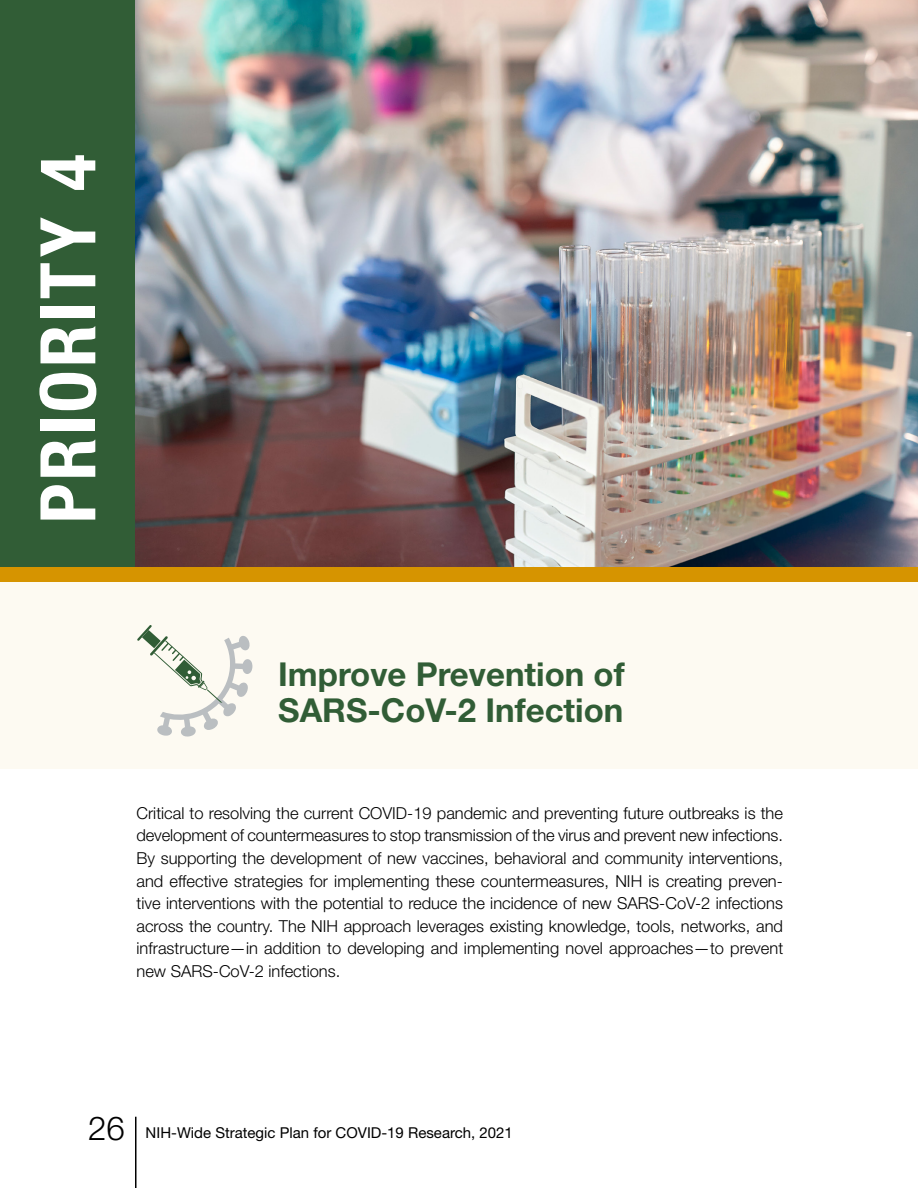
<style>
.page{position:relative;width:918px;height:1188px;background:#fff}
.page>*{position:absolute;margin:0;border:0;box-sizing:border-box;transform-origin:0 0}
.t1{font:700 condensed 76.8px "Helvetica Neue LT Std";letter-spacing:.035em;color:#fff}
.t2{font:700 33px/36px "Helvetica Neue LT Std";color:#315d36}
.t3{font:300 16.5px/22.5px "Helvetica Neue LT Std";color:#000;text-align:justify}
.t4{font:15px "Helvetica Neue LT Std";color:#000}
.s1{font-weight:300;font-size:33px}
</style>
<div class="page">
<hr style="left:135px;top:1117px;width:1px;height:71px;background:#000">
<div style="left:0;top:572px;width:918px;height:197px;background:#fdfaf2"></div>
<img style="left:135px;top:0;width:783px;height:567px">
<div style="left:0;top:0;width:135px;height:567px;background:#315d36"></div>
<div style="left:0;top:567px;width:918px;height:14px;background:#d69400"></div>
<svg style="left:137px;top:625px;width:115px;height:112px"></svg>
<h1 class="t1" style="left:22px;top:523px;width:371px;rotate:-90deg">PRIORI YT 4</h1>
<h2 class="t2" style="left:278px;top:656px;width:348px">Improve Prevention of<br>SARS-CoV-2 Infection</h2>
<p class="t3" style="left:136px;top:802px;width:648px">Critical to resolving the current COVID-19 pandemic and preventing future outbreaks is the development of countermeasures to stop transmission of the virus and prevent new infections.<br>By supporting the development of new vaccines, behavioral and community interventions, and effective strategies for implementing these countermeasures, NIH is creating preven&shy;tive interventions with the potential to reduce the incidence of new SARS-CoV-2 infections across the country. The NIH approach leverages existing knowledge, tools, networks, and infrastructure—in addition to developing and implementing novel approaches—to prevent new SARS-CoV-2 infections.</p>
<p class="t4" style="left:88px;top:1124px;width:426px"><span class="s1">26</span> NIH-Wide Strategic Plan for COVID-19 Research, 2021</p>
</div>
